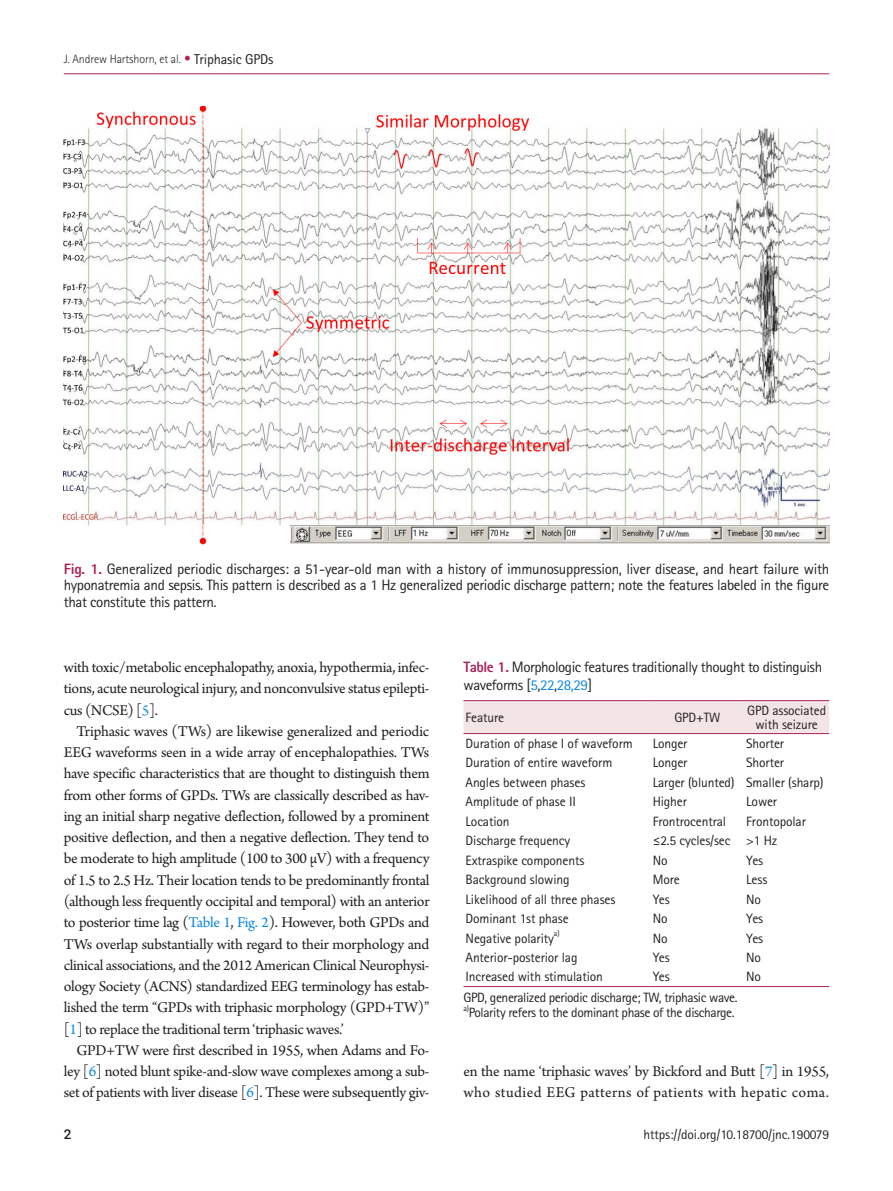
<style>
.page{position:relative;width:893px;height:1191px;background:#fff}
.page>*{position:absolute;margin:0;border:0;box-sizing:border-box;transform-origin:0 0}
.body{font:15.75px/21.3px "Arno Pro";letter-spacing:-.02em;color:#231f20;text-align:justify}
.body-2{font:15.75px/21.3px "Arno Pro";letter-spacing:.01em;color:#231f20}
.fig-caption{font:15px/16.5px "Rotis Sans Serif Std";letter-spacing:-.025em;color:#231f20;text-align:justify}
.table-caption{font:15px/18px "Rotis Sans Serif Std";letter-spacing:-.03em;color:#231f20}
.tbody{font:13.5px/13.5px "Rotis Sans Serif Std";letter-spacing:-.01em;color:#231f20;text-align:center}
.table-wrap-foot{font:13.5px "Rotis Sans Serif Std";letter-spacing:-.03em;color:#231f20}
.table-wrap-foot-2{font:13.5px "Rotis Sans Serif Std";letter-spacing:-.01em;color:#231f20}
.t1{font:500 13.5px "Roboto";color:#231f20}
.t2{font:300 12px "Rotis Sans Serif Std";letter-spacing:-.01em;color:#231f20}
.tbody-2{font:7.8px "Rotis Sans Serif Std";color:#231f20}
.table-wrap-foot-3{font:7.8px "Rotis Sans Serif Std";color:#231f20}
.s1{font-weight:400;font-size:13.5px;color:#ad2259}
.s2{font-weight:400;font-size:14.25px}
.s3{font-weight:800;color:#ad2259}
.s4{color:#0b88de}
</style>
<div class="page">
<img style="left:64px;top:106px;width:765px;height:439px">
<div style="left:463px;top:701px;width:366px;height:32px;background:#f3e4e5"></div>
<hr style="left:463px;top:986px;width:188px;height:1px;background:#ad2259">
<hr style="left:651px;top:986px;width:93px;height:1px;background:#ad2259">
<hr style="left:744px;top:986px;width:85px;height:1px;background:#ad2259">
<hr style="left:463px;top:700px;width:188px;height:1px;background:#ad2259">
<hr style="left:651px;top:700px;width:93px;height:1px;background:#ad2259">
<hr style="left:744px;top:700px;width:85px;height:1px;background:#ad2259">
<hr style="left:463px;top:733px;width:188px;height:1px;background:#ad2259">
<hr style="left:651px;top:733px;width:93px;height:1px;background:#ad2259">
<hr style="left:744px;top:733px;width:85px;height:1px;background:#ad2259">
<hr style="left:64px;top:73px;width:765px;height:1px;background:#ad2259">
<p class="t2" style="left:64px;top:52px;width:211px">J. Andrew Hartshorn, et al. <span class="s1">•</span> <span class="s2">Triphasic GPDs</span></p>
<p class="fig-caption" style="left:64px;top:560px;width:767px"><span class="s3">Fig. 1.</span> Generalized periodic discharges: a 51-year-old man with a history of immunosuppression, liver disease, and heart failure with hyponatremia and sepsis. This pattern is described as a 1 Hz generalized periodic discharge pattern; note the features labeled in the figure that constitute this pattern.</p>
<p class="body" style="left:64px;top:657px;width:367px">with toxic/metabolic encephalopathy, anoxia, hypothermia, infec&shy;tions, acute neurological injury, and nonconvulsive status epilepti&shy;cus (NCSE) [<span class="s4">5</span>].</p>
<p class="body" style="left:64px;top:721px;width:367px;text-indent:13px">Triphasic waves (TWs) are likewise generalized and periodic EEG waveforms seen in a wide array of encephalopathies. TWs have specific characteristics that are thought to distinguish them from other forms of GPDs. TWs are classically described as hav&shy;ing an initial sharp negative deflection, followed by a prominent positive deflection, and then a negative deflection. They tend to be moderate to high amplitude (100 to 300 μV) with a frequency of 1.5 to 2.5 Hz. Their location tends to be predominantly frontal (although less frequently occipital and temporal) with an anterior to posterior time lag (<span class="s4">Table 1</span>, <span class="s4">Fig. 2</span>). However, both GPDs and TWs overlap substantially with regard to their morphology and clinical associations, and the 2012 American Clinical Neurophysi&shy;ology Society (ACNS) standardized EEG terminology has estab&shy;lished the term “GPDs with triphasic morphology (GPD+TW)” [<span class="s4">1</span>] to replace the traditional term ‘triphasic waves.’</p>
<p class="body" style="left:64px;top:1040px;width:367px;text-indent:13px">GPD+TW were first described in 1955, when Adams and Fo&shy;ley [<span class="s4">6</span>] noted blunt spike-and-slow wave complexes among a sub&shy;set of patients with liver disease [<span class="s4">6</span>]. These were subsequently giv-</p>
<p class="table-caption" style="left:463px;top:657px;width:360px"><span class="s3">Table 1.</span> Morphologic features traditionally thought to distinguish waveforms [<span class="s4">5</span>,<span class="s4">22</span>,<span class="s4">28,29</span>]</p>
<p class="tbody" style="left:466px;top:710px;width:40px">Feature</p>
<p class="tbody" style="left:674px;top:710px;width:48px">GPD+TW</p>
<p class="tbody" style="left:747px;top:703px;width:80px">GPD associated with seizure</p>
<p class="tbody" style="left:466px;top:736px;width:169px">Duration of phase I of waveform</p>
<p class="tbody" style="left:653px;top:736px;width:36px">Longer</p>
<p class="tbody" style="left:746px;top:736px;width:39px">Shorter</p>
<p class="tbody" style="left:466px;top:756px;width:148px">Duration of entire waveform</p>
<p class="tbody" style="left:653px;top:756px;width:36px">Longer</p>
<p class="tbody" style="left:746px;top:756px;width:39px">Shorter</p>
<p class="tbody" style="left:466px;top:775px;width:121px">Angles between phases</p>
<p class="tbody" style="left:653px;top:775px;width:83px">Larger (blunted)</p>
<p class="tbody" style="left:746px;top:775px;width:79px">Smaller (sharp)</p>
<p class="tbody" style="left:466px;top:795px;width:112px">Amplitude of phase II</p>
<p class="tbody" style="left:653px;top:795px;width:36px">Higher</p>
<p class="tbody" style="left:746px;top:795px;width:32px">Lower</p>
<p class="tbody" style="left:466px;top:814px;width:46px">Location</p>
<p class="tbody" style="left:653px;top:814px;width:75px">Frontrocentral</p>
<p class="tbody" style="left:746px;top:814px;width:61px">Frontopolar</p>
<p class="tbody" style="left:466px;top:834px;width:106px">Discharge frequency</p>
<p class="tbody" style="left:653px;top:834px;width:79px">≤2.5 cycles/sec</p>
<p class="tbody" style="left:746px;top:834px;width:33px">&gt;1 Hz</p>
<p class="tbody" style="left:466px;top:853px;width:120px">Extraspike components</p>
<p class="tbody" style="left:653px;top:853px;width:16px">No</p>
<p class="tbody" style="left:746px;top:853px;width:18px">Yes</p>
<p class="tbody" style="left:466px;top:872px;width:105px">Background slowing</p>
<p class="tbody" style="left:653px;top:872px;width:29px">More</p>
<p class="tbody" style="left:746px;top:872px;width:23px">Less</p>
<p class="tbody" style="left:466px;top:892px;width:151px">Likelihood of all three phases</p>
<p class="tbody" style="left:653px;top:892px;width:18px">Yes</p>
<p class="tbody" style="left:746px;top:892px;width:16px">No</p>
<p class="tbody" style="left:466px;top:911px;width:105px">Dominant 1st phase</p>
<p class="tbody" style="left:653px;top:911px;width:16px">No</p>
<p class="tbody" style="left:746px;top:911px;width:18px">Yes</p>
<p class="tbody" style="left:466px;top:931px;width:90px">Negative polarity</p>
<p class="tbody-2" style="left:554px;top:929px;width:7px">a)</p>
<p class="tbody" style="left:653px;top:931px;width:16px">No</p>
<p class="tbody" style="left:746px;top:931px;width:18px">Yes</p>
<p class="tbody" style="left:466px;top:950px;width:113px">Anterior-posterior lag</p>
<p class="tbody" style="left:653px;top:950px;width:18px">Yes</p>
<p class="tbody" style="left:746px;top:950px;width:16px">No</p>
<p class="tbody" style="left:466px;top:970px;width:139px">Increased with stimulation</p>
<p class="tbody" style="left:653px;top:970px;width:18px">Yes</p>
<p class="tbody" style="left:746px;top:970px;width:16px">No</p>
<p class="table-wrap-foot" style="left:463px;top:990px;width:276px">GPD, generalized periodic discharge; TW, triphasic wave.</p>
<p class="table-wrap-foot-3" style="left:463px;top:1003px;width:7px">a)</p>
<p class="table-wrap-foot" style="left:469px;top:1005px;width:267px">Polarity refers to the dominant phase of the discharge.</p>
<p class="body-2" style="left:463px;top:1061px;width:367px">en the name ‘triphasic waves’ by Bickford and Butt [<span class="s4">7</span>] in 1955, who studied EEG patterns of patients with hepatic coma.</p>
<p class="t1" style="left:64px;top:1124px;width:9px">2</p>
<p class="table-wrap-foot-2" style="left:644px;top:1126px;width:187px">https://doi.org/10.18700/jnc.190079</p>
</div>
